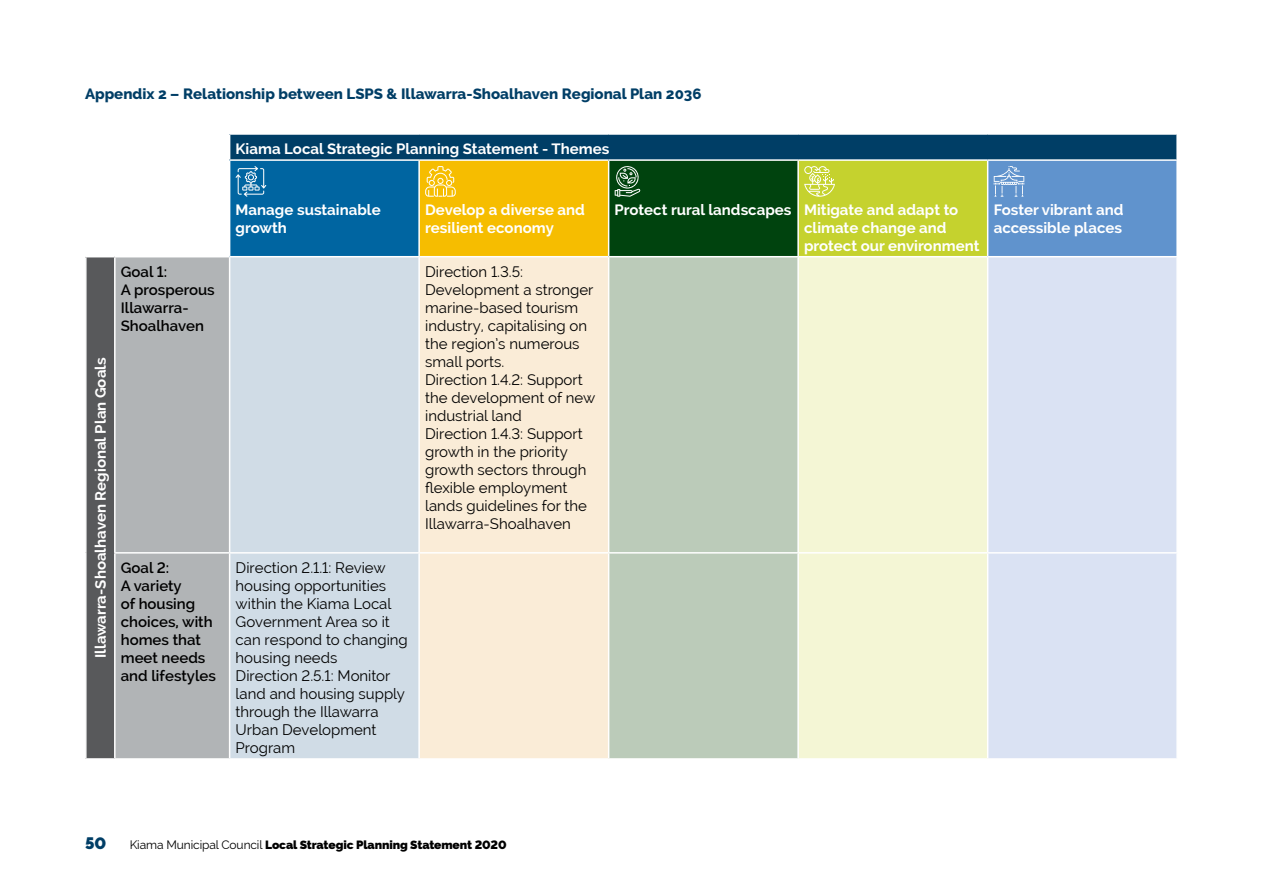
<style>
.page{position:relative;width:1263px;height:893px;background:#fff}
.page>*{position:absolute;margin:0;border:0;box-sizing:border-box;transform-origin:0 0}
.t1{font:800 16.5px "Raleway";color:#003e66}
.t2{font:15px/18px "Raleway";color:#000}
.t3{font:700 15px/18px "Raleway";color:#fff}
.t4{font:600 15px/18px "Raleway";color:#000}
.t5{font:800 15px "Raleway";color:#003e66}
.t6{font:800 12px "Raleway";letter-spacing:-.01em;color:#000}
.s1{font-weight:400}
</style>
<div class="page">
<div style="left:230px;top:134px;width:947px;height:26px;background:#003e66"></div>
<div style="left:230px;top:160px;width:189px;height:97px;background:#0065a1"></div>
<div style="left:419px;top:160px;width:190px;height:97px;background:#f6bd00"></div>
<div style="left:609px;top:160px;width:189px;height:97px;background:#00430e"></div>
<div style="left:798px;top:160px;width:190px;height:97px;background:#c5d22e"></div>
<div style="left:988px;top:160px;width:189px;height:97px;background:#6093cd"></div>
<div style="left:86px;top:257px;width:29px;height:502px;background:#58595b"></div>
<div style="left:116px;top:257px;width:113px;height:501px;background:#b1b4b6"></div>
<div style="left:230px;top:257px;width:188px;height:501px;background:#d0dce6"></div>
<div style="left:420px;top:257px;width:188px;height:501px;background:#faecd7"></div>
<div style="left:609px;top:257px;width:188px;height:501px;background:#bbcbb9"></div>
<div style="left:799px;top:257px;width:188px;height:501px;background:#f4f6d5"></div>
<div style="left:988px;top:257px;width:188px;height:501px;background:#dae2f3"></div>
<hr style="left:230px;top:133px;width:189px;height:2px;background:#fff">
<hr style="left:419px;top:133px;width:190px;height:2px;background:#fff">
<hr style="left:609px;top:133px;width:189px;height:2px;background:#fff">
<hr style="left:798px;top:133px;width:190px;height:2px;background:#fff">
<hr style="left:988px;top:133px;width:190px;height:2px;background:#fff">
<hr style="left:1176px;top:135px;width:2px;height:24px;background:#fff">
<hr style="left:85px;top:257px;width:2px;height:296px;background:#fff">
<hr style="left:85px;top:553px;width:2px;height:205px;background:#fff">
<hr style="left:85px;top:758px;width:30px;height:2px;background:#fff">
<hr style="left:230px;top:159px;width:189px;height:2px;background:#fff">
<hr style="left:419px;top:159px;width:190px;height:2px;background:#fff">
<hr style="left:418px;top:161px;width:2px;height:95px;background:#fff">
<hr style="left:609px;top:159px;width:189px;height:2px;background:#fff">
<hr style="left:608px;top:161px;width:1px;height:95px;background:#fff">
<hr style="left:798px;top:159px;width:190px;height:2px;background:#fff">
<hr style="left:797px;top:161px;width:2px;height:95px;background:#fff">
<hr style="left:988px;top:159px;width:190px;height:2px;background:#fff">
<hr style="left:987px;top:161px;width:1px;height:95px;background:#fff">
<hr style="left:1176px;top:161px;width:2px;height:95px;background:#fff">
<hr style="left:114px;top:257px;width:2px;height:295px;background:#fff">
<hr style="left:230px;top:256px;width:189px;height:1px;background:#fff">
<hr style="left:419px;top:256px;width:190px;height:1px;background:#fff">
<hr style="left:609px;top:256px;width:189px;height:1px;background:#fff">
<hr style="left:798px;top:256px;width:190px;height:1px;background:#fff">
<hr style="left:988px;top:256px;width:190px;height:1px;background:#fff">
<hr style="left:114px;top:552px;width:116px;height:2px;background:#fff">
<hr style="left:114px;top:554px;width:2px;height:204px;background:#fff">
<hr style="left:230px;top:552px;width:189px;height:2px;background:#fff">
<hr style="left:419px;top:552px;width:190px;height:2px;background:#fff">
<hr style="left:609px;top:552px;width:189px;height:2px;background:#fff">
<hr style="left:798px;top:552px;width:190px;height:2px;background:#fff">
<hr style="left:988px;top:552px;width:190px;height:2px;background:#fff">
<svg style="left:236px;top:166px;width:30px;height:31px"></svg>
<svg style="left:425px;top:166px;width:31px;height:31px"></svg>
<svg style="left:615px;top:166px;width:25px;height:31px"></svg>
<svg style="left:804px;top:166px;width:31px;height:31px"></svg>
<svg style="left:994px;top:166px;width:30px;height:31px"></svg>
<p class="t5" style="left:85px;top:85px;width:618px">Appendix 2 – Relationship between LSPS &amp; Illawarra-Shoalhaven Regional Plan 2036</p>
<p class="t3" style="left:236px;top:140px;width:375px">Kiama Local Strategic Planning Statement - Themes</p>
<p class="t3" style="left:92px;top:658px;width:302px;rotate:-90deg">Illawarra-Shoalhaven Regional Plan Goals</p>
<p class="t3" style="left:236px;top:200px;width:147px">Manage sustainable growth</p>
<p class="t3" style="left:425px;top:200px;width:161px">Develop a diverse and resilient economy</p>
<p class="t3" style="left:804px;top:200px;width:177px;text-indent:-189px">Protect rural landscapes Mitigate and adapt to climate change and protect our environment</p>
<p class="t3" style="left:994px;top:200px;width:131px">Foster vibrant and accessible places</p>
<p class="t4" style="left:121px;top:263px;width:95px">Goal 1:<br>A prosperous<br>Illawarra-<br>Shoalhaven</p>
<p class="t2" style="left:425px;top:262px;width:172px">Direction 1.3.5:<br>Development a stronger marine-based tourism industry, capitalising on the region’s numerous small ports.<br>Direction 1.4.2: Support the development of new industrial land<br>Direction 1.4.3: Support growth in the priority growth sectors through flexible employment lands guidelines for the<br>Illawarra-Shoalhaven</p>
<p class="t4" style="left:121px;top:559px;width:97px">Goal 2:<br>A variety<br>of housing choices, with homes that meet needs and lifestyles</p>
<p class="t2" style="left:236px;top:559px;width:174px">Direction 2.1.1: Review housing opportunities within the Kiama Local<br>Government Area so it can respond to changing housing needs<br>Direction 2.5.1: Monitor land and housing supply through the Illawarra<br>Urban Development<br>Program</p>
<p class="t1" style="left:85px;top:834px;width:23px">50</p>
<p class="t6" style="left:130px;top:838px;width:378px"><span class="s1">Kiama Municipal Council</span> Local Strategic Planning Statement 2020</p>
</div>
